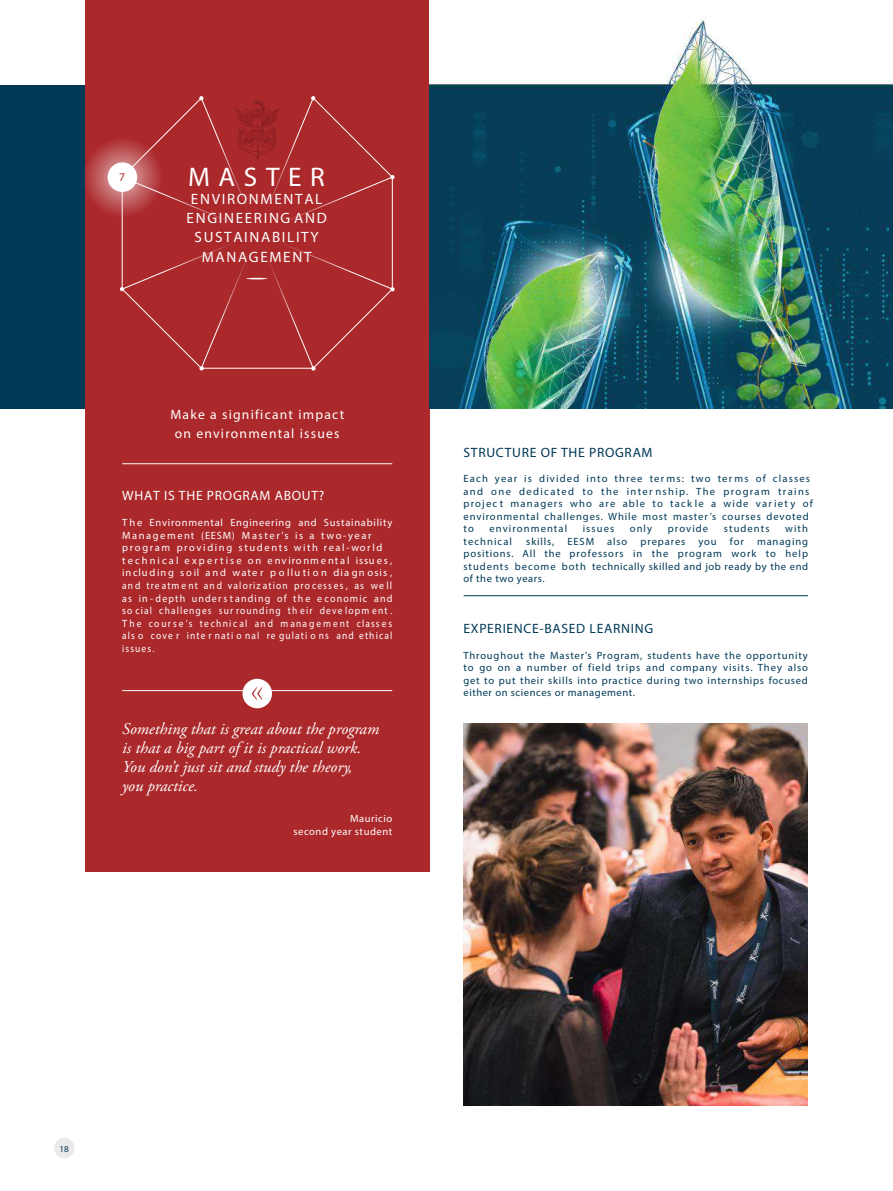
<style>
.page{position:relative;width:893px;height:1191px;background:#fff}
.page>*{position:absolute;margin:0;border:0;box-sizing:border-box;transform-origin:0 0}
.t1{font:27px "Myriad Pro";letter-spacing:.315em;color:#fff}
.t2{font:italic 16.5px/18.9px "Adobe Garamond Pro";color:#fff}
.t3{font:15px/19px "Myriad Pro";letter-spacing:.11em;color:#fff;text-align:center}
.t4{font:13.5px "Myriad Pro";letter-spacing:.05em;color:#003957}
.t5{font:13.5px/18.9px "Myriad Pro";letter-spacing:.09em;color:#fff;text-align:center}
.t6{font:13.5px "Myriad Pro";letter-spacing:.05em;color:#fff}
.t7{font:11.7px "Myriad Pro";color:#ab282b}
.t8{font:10.5px/12.6px "Myriad Pro";letter-spacing:.1em;color:#003957;text-align:justify}
.t9{font:10.5px/12.6px "Myriad Pro";letter-spacing:.12em;color:#fff}
.t10{font:10.5px/12.6px "Myriad Pro";letter-spacing:.05em;color:#fff;text-align:right}
.t11{font:9px "Myriad Pro";color:#003957}
</style>
<div class="page">
<div style="left:0;top:85px;width:338px;height:323px;background:#003957"></div>
<div style="left:85px;top:0;width:344px;height:871px;background:#ab282b"></div>
<svg style="left:122px;top:97px;width:271px;height:272px"></svg>
<svg style="left:199px;top:96px;width:5px;height:4px"></svg>
<svg style="left:390px;top:175px;width:5px;height:4px"></svg>
<svg style="left:199px;top:366px;width:5px;height:4px"></svg>
<svg style="left:120px;top:287px;width:4px;height:4px"></svg>
<svg style="left:311px;top:96px;width:4px;height:4px"></svg>
<svg style="left:390px;top:287px;width:5px;height:4px"></svg>
<svg style="left:311px;top:366px;width:5px;height:4px"></svg>
<div style="left:155px;top:131px;width:204px;height:204px;background:#ab282b;border-radius:50%"></div>
<svg style="left:235px;top:100px;width:45px;height:60px"></svg>
<img style="left:463px;top:723px;width:345px;height:383px">
<img style="left:429px;top:20px;width:464px;height:388px">
<div style="left:54px;top:1137px;width:20px;height:21px;background:#ebeaea;border-radius:50%"></div>
<svg style="left:82px;top:136px;width:81px;height:82px"></svg>
<div style="left:108px;top:162px;width:29px;height:30px;background:#fff;border-radius:50%"></div>
<hr style="left:122px;top:463px;width:270px;height:1px;background:#fff">
<hr style="left:122px;top:690px;width:270px;height:1px;background:#fff">
<div style="left:242px;top:679px;width:30px;height:29px;background:#fff;border-radius:50%"></div>
<svg style="left:252px;top:686px;width:11px;height:14px"></svg>
<hr style="left:464px;top:595px;width:344px;height:1px;background:#003957">
<svg style="left:246px;top:278px;width:22px;height:1px"></svg>
<p class="t7" style="left:119px;top:170px;width:8px">7</p>
<h1 class="t1" style="left:188px;top:160px;width:138px">MASTER</h1>
<h3 class="t3" style="left:187px;top:189px;width:142px">ENVIRONMENTAL<br>ENGINEERING AND<br>SUSTAINABILITY<br>MANAGEMENT</h3>
<p class="t5" style="left:170px;top:405px;width:175px">Make a significant impact on environmental issues</p>
<p class="t6" style="left:122px;top:487px;width:204px">WHAT IS THE PROGRAM ABOUT?</p>
<p class="t9" style="left:122px;top:516px;width:272px">T he Environmental Engineering and Sustainability Management (EESM) Master’s is a two-year program providing students with real-world technical expertise on environmental issues, including soil and water pollution diagnosis, and treatment and valoriz ation processes , as well as in - depth under s t anding of th e e conomic and so cial challenges sur rounding th eir deve lopm ent .<br>The course’s technical and management classes als o cove r inte r nati o nal re gulati o ns and ethical issues.</p>
<h2 class="t2" style="left:122px;top:720px;width:258px">Something that is great about the program is that a big part of it is practical work.<br>You don’t just sit and study the theory,<br>you practice.</h2>
<p class="t10" style="left:293px;top:812px;width:100px">Mauricio<br>second year student</p>
<p class="t4" style="left:463px;top:444px;width:191px">STRUCTURE OF THE PROGRAM</p>
<p class="t8" style="left:463px;top:472px;width:351px;text-align:left">Each year is divided into three ter ms: two ter ms of classes and one dedicated to the inter nship. The program trains projec t managers who are able to tack le a wide var iet y of environmental challenges. While most master ’s courses devoted to</p>
<p class="t8" style="left:489px;top:522px;width:79px">environmental</p>
<p class="t8" style="left:583px;top:522px;width:33px">issues</p>
<p class="t8" style="left:630px;top:522px;width:24px">only</p>
<p class="t8" style="left:668px;top:522px;width:42px">provide</p>
<p class="t8" style="left:724px;top:522px;width:47px">students</p>
<p class="t8" style="left:785px;top:522px;width:24px">with</p>
<p class="t8" style="left:463px;top:535px;width:50px">technical</p>
<p class="t8" style="left:463px;top:535px;width:346px;text-indent:63px">skills, EESM also prepares you for managing positions. All the professors in the program work to help students become both technically skilled and job ready by the end of the two years.</p>
<p class="t4" style="left:463px;top:620px;width:191px">EXPERIENCE-BASED LEARNING</p>
<p class="t8" style="left:463px;top:648px;width:346px">Throughout the Master’s Program, students have the opportunity to go on a number of field trips and company visits. They also get to put their skills into practice during two internships focused either on sciences or management.</p>
<p class="t11" style="left:60px;top:1143px;width:11px">18</p>
</div>
